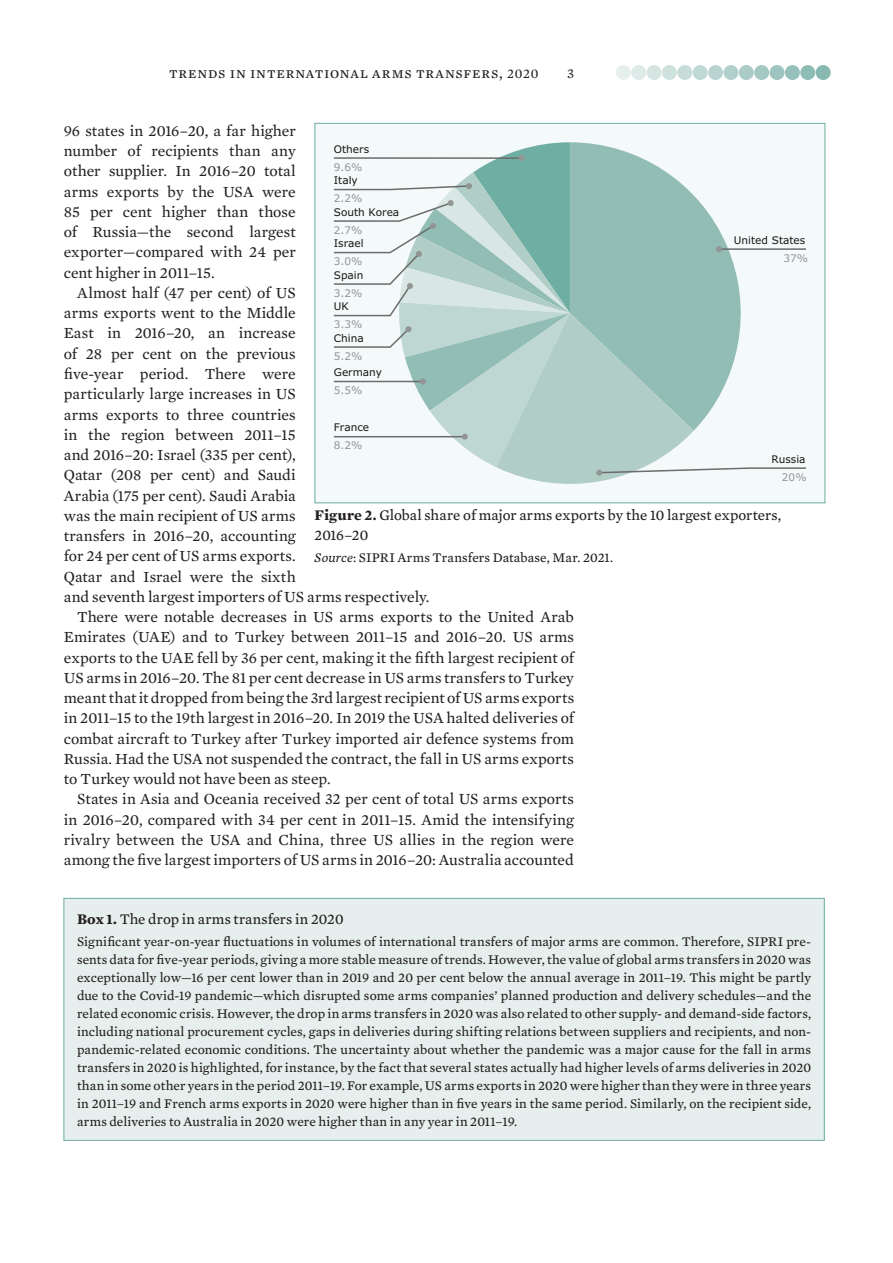
<style>
.page{position:relative;width:893px;height:1263px;background:#fff}
.page>*{position:absolute;margin:0;border:0;box-sizing:border-box;transform-origin:0 0}
.Normal_first_paragra{font:15.75px/20.2px "Mercury Text G2";color:#231f20;text-align:justify}
.t1{font:15.75px "Mercury Text G2 Roman SC";letter-spacing:.05em;color:#231f20}
.Table_caption{font:15px/19.5px "Mercury Text G3";letter-spacing:.005em;color:#231f20}
.Box_caption{font:15px "Mercury Text G3";letter-spacing:.005em;color:#231f20}
.Box_text_first_parag{font:13.5px/18px "Mercury Text G3";letter-spacing:.005em;color:#231f20;text-align:justify}
.Table_source{font:13.5px "Mercury Text G3";letter-spacing:.01em;color:#231f20}
.t2{font:13.5px "Mercury Numeric G2";color:#231f20}
.t3{font:10.5px/18px "Verdana";color:#181717}
.t4{font:10.5px/18px "Verdana";color:#939595}
.s1{font-size:13.5px}
.s2{color:#939595}
.s3{color:#181717}
.s4{font-weight:700}
.s5{font-style:italic}
</style>
<div class="page">
<div style="left:616px;top:65px;width:15px;height:15px;background:#e6efed;border-radius:50%"></div>
<div style="left:631px;top:65px;width:15px;height:15px;background:#ddeae8;border-radius:50%"></div>
<div style="left:647px;top:65px;width:15px;height:15px;background:#d6e5e2;border-radius:50%"></div>
<div style="left:662px;top:65px;width:15px;height:15px;background:#cfe1dd;border-radius:50%"></div>
<div style="left:677px;top:65px;width:15px;height:15px;background:#c7dcd8;border-radius:50%"></div>
<div style="left:693px;top:65px;width:15px;height:15px;background:#c0d9d4;border-radius:50%"></div>
<div style="left:708px;top:65px;width:15px;height:15px;background:#b9d4d0;border-radius:50%"></div>
<div style="left:723px;top:65px;width:15px;height:15px;background:#b2d0cb;border-radius:50%"></div>
<div style="left:739px;top:65px;width:15px;height:15px;background:#abccc6;border-radius:50%"></div>
<div style="left:754px;top:65px;width:15px;height:15px;background:#a4c8c2;border-radius:50%"></div>
<div style="left:770px;top:65px;width:14px;height:15px;background:#9dc4be;border-radius:50%"></div>
<div style="left:785px;top:65px;width:15px;height:15px;background:#96c1ba;border-radius:50%"></div>
<div style="left:800px;top:65px;width:15px;height:15px;background:#8ebdb5;border-radius:50%"></div>
<div style="left:816px;top:65px;width:15px;height:15px;background:#87b9b1;border-radius:50%"></div>
<div style="left:64px;top:898px;width:760px;height:242px;background:#e6efed"></div>
<div style="left:63px;top:898px;width:762px;height:243px;border:1px solid #6aada2"></div>
<div style="left:315px;top:123px;width:510px;height:380px;background:#f4f9f9"></div>
<svg style="left:333px;top:142px;width:473px;height:342px"></svg>
<p class="t1" style="left:169px;top:63px;width:371px">trends in international arms transfers, <span class="s1">2020</span></p>
<p class="t2" style="left:567px;top:65px;width:9px">3</p>
<p class="Normal_first_paragra" style="left:64px;top:120px;width:233px">96 states in 2016–20, a far higher number of recipients than any other supplier. In 2016–20 total arms exports by the USA were 85 per cent higher than those of Russia—the second largest exporter—compared with 24 per cent higher in 2011–15.</p>
<p class="Normal_first_paragra" style="left:64px;top:282px;width:367px;text-align:left;text-indent:13px">Almost half (47 per cent) of US<br>arms exports went to the Middle<br>East in 2016–20, an increase<br>of 28 per cent on the previous<br>five-year period. There were<br>particularly large increases in US<br>arms exports to three countries<br>in the region between 2011–15<br>and 2016–20: Israel (335 per cent),<br>Qatar (208 per cent) and Saudi<br>Arabia (175 per cent). Saudi Arabia<br>was the main recipient of US arms<br>transfers in 2016–20, accounting<br>for 24 per cent of US arms exports.<br>Qatar and Israel were the sixth<br>and seventh largest importers of US arms respectively.</p>
<p class="Normal_first_paragra" style="left:64px;top:606px;width:512px;text-indent:13px">There were notable decreases in US arms exports to the United Arab Emirates (UAE) and to Turkey between 2011–15 and 2016–20. US arms exports to the UAE fell by 36 per cent, making it the fifth largest recipient of US arms in 2016–20. The 81 per cent decrease in US arms transfers to Turkey meant that it dropped from being the 3rd largest recipient of US arms exports in 2011–15 to the 19th largest in 2016–20. In 2019 the USA halted deliveries of combat aircraft to Turkey after Turkey imported air defence systems from Russia. Had the USA not suspended the contract, the fall in US arms exports to Turkey would not have been as steep.</p>
<p class="Normal_first_paragra" style="left:64px;top:788px;width:512px;text-indent:13px">States in Asia and Oceania received 32 per cent of total US arms exports in 2016–20, compared with 34 per cent in 2011–15. Amid the intensifying rivalry between the USA and China, three US allies in the region were among the five largest importers of US arms in 2016–20: Australia accounted</p>
<p class="t3" style="left:334px;top:140px;width:37px">Others<br><span class="s2">9.6%</span></p>
<p class="t3" style="left:334px;top:171px;width:30px">Italy<br><span class="s2">2.2%</span></p>
<p class="t3" style="left:334px;top:203px;width:67px">South Korea<br><span class="s2">2.7%</span></p>
<p class="t3" style="left:334px;top:234px;width:31px">Israel<br><span class="s2">3.0%</span></p>
<p class="t3" style="left:334px;top:266px;width:31px">Spain<br><span class="s2">3.2%</span></p>
<p class="t4" style="left:334px;top:297px;width:30px"><span class="s3">UK<br></span>3.3%</p>
<p class="t3" style="left:334px;top:329px;width:31px">China<br><span class="s2">5.2%</span></p>
<p class="t3" style="left:334px;top:363px;width:50px">Germany<br><span class="s2">5.5%</span></p>
<p class="t3" style="left:334px;top:418px;width:37px">France<br><span class="s2">8.2%</span></p>
<p class="t3" style="left:734px;top:231px;width:76px;text-align:right">United States<br><span class="s2">37%</span></p>
<p class="t3" style="left:771px;top:450px;width:37px;text-align:right">Russia<br><span class="s2">20%</span></p>
<p class="Table_caption" style="left:315px;top:505px;width:468px"><span class="s4">Figure 2.</span> Global share of major arms exports by the 10 largest exporters,<br>2016–20</p>
<p class="Table_source" style="left:315px;top:548px;width:300px"><span class="s5">Source</span>: SIPRI Arms Transfers Database, Mar. 2021.</p>
<p class="Box_caption" style="left:77px;top:907px;width:268px"><span class="s4">Box 1.</span> The drop in arms transfers in 2020</p>
<p class="Box_text_first_parag" style="left:77px;top:932px;width:736px">Significant year-on-year fluctuations in volumes of international transfers of major arms are common. Therefore, SIPRI pre&shy;sents data for five-year periods, giving a more stable measure of trends. However, the value of global arms transfers in 2020 was exceptionally low—16 per cent lower than in 2019 and 20 per cent below the annual average in 2011–19. This might be partly due to the Covid-19 pandemic—which disrupted some arms companies’ planned production and delivery schedules—and the related economic crisis. However, the drop in arms transfers in 2020 was also related to other supply- and demand-side factors, including national procurement cycles, gaps in deliveries during shifting relations between suppliers and recipients, and non&shy;pandemic-related economic conditions. The uncertainty about whether the pandemic was a major cause for the fall in arms transfers in 2020 is highlighted, for instance, by the fact that several states actually had higher levels of arms deliveries in 2020 than in some other years in the period 2011–19. For example, US arms exports in 2020 were higher than they were in three years in 2011–19 and French arms exports in 2020 were higher than in five years in the same period. Similarly, on the recipient side, arms deliveries to Australia in 2020 were higher than in any year in 2011–19.</p>
</div>
